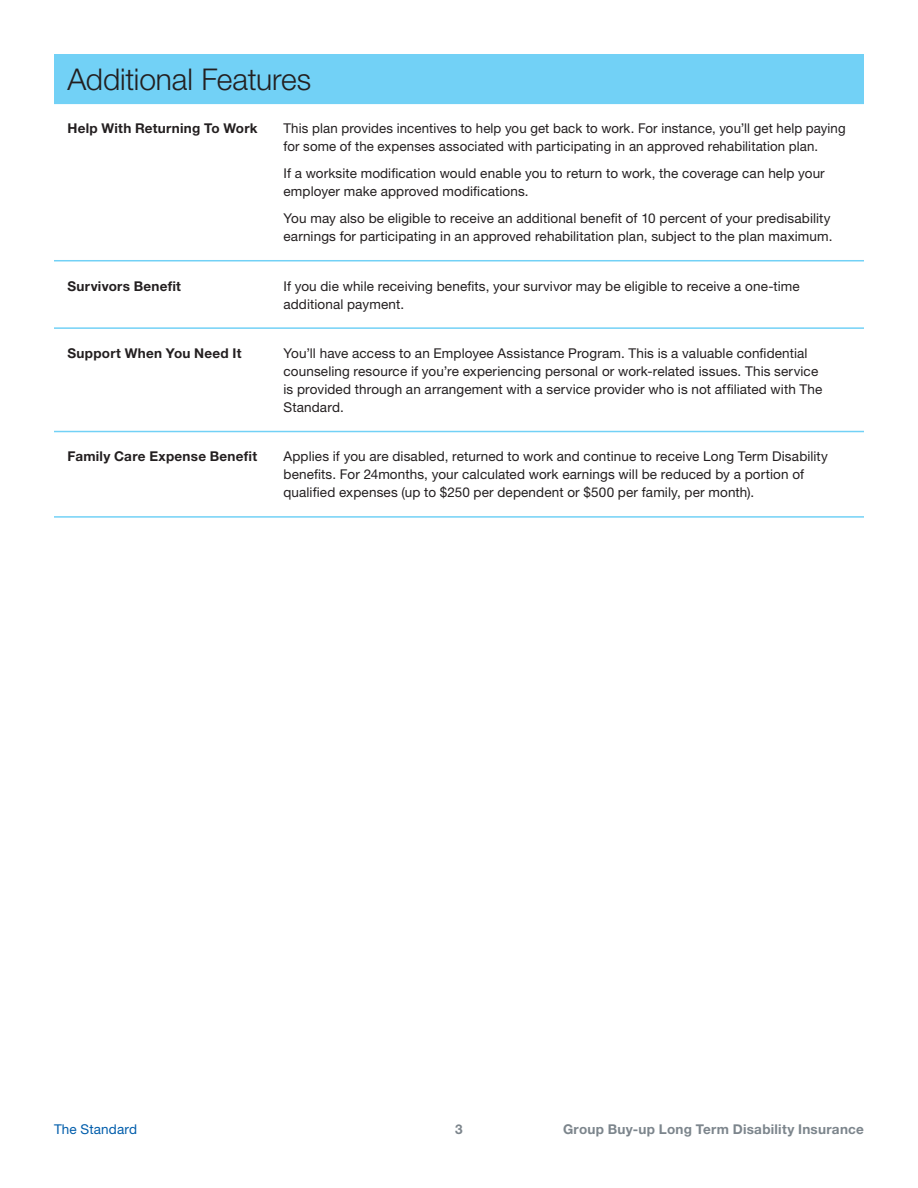
<style>
.page{position:relative;width:918px;height:1188px;background:#fff}
.page>*{position:absolute;margin:0;border:0;box-sizing:border-box;transform-origin:0 0}
.t1{font:300 30px "Helvetica Neue LT Std";letter-spacing:-.005em;color:#231f20}
.t2{font:13.5px/18px "Helvetica Neue LT Std";letter-spacing:.01em;color:#231f20}
.t3{font:700 13.5px "Helvetica Neue LT Std";letter-spacing:.02em;color:#231f20}
.t4{font:700 13.5px "Helvetica Neue LT Std";letter-spacing:.02em;color:#7c858c}
.t5{font:13.5px "Helvetica Neue LT Std";letter-spacing:.01em;color:#015dab}
</style>
<div class="page">
<div style="left:54px;top:55px;width:810px;height:48px;background:#72d1f6"></div>
<hr style="left:54px;top:54px;width:810px;height:2px;background:#72d1f6">
<hr style="left:54px;top:103px;width:810px;height:1px;background:#72d1f6">
<hr style="left:54px;top:260px;width:810px;height:1px;background:#72d1f6">
<hr style="left:54px;top:327px;width:810px;height:2px;background:#72d1f6">
<hr style="left:54px;top:431px;width:810px;height:1px;background:#72d1f6">
<hr style="left:54px;top:516px;width:810px;height:2px;background:#72d1f6">
<p class="t1" style="left:68px;top:61px;width:245px">Additional Features</p>
<p class="t3" style="left:68px;top:120px;width:192px">Help With Returning To Work</p>
<p class="t2" style="left:284px;top:119px;width:564px">This plan provides incentives to help you get back to work. For instance, you’ll get help paying for some of the expenses associated with participating in an approved rehabilitation plan.</p>
<p class="t2" style="left:284px;top:164px;width:543px">If a worksite modification would enable you to return to work, the coverage can help your employer make approved modifications.</p>
<p class="t2" style="left:284px;top:209px;width:551px">You may also be eligible to receive an additional benefit of 10 percent of your predisability earnings for participating in an approved rehabilitation plan, subject to the plan maximum.</p>
<p class="t3" style="left:68px;top:277px;width:115px">Survivors Benefit</p>
<p class="t2" style="left:284px;top:277px;width:518px">If you die while receiving benefits, your survivor may be eligible to receive a one-time additional payment.</p>
<p class="t3" style="left:68px;top:345px;width:175px">Support When You Need It</p>
<p class="t2" style="left:284px;top:344px;width:540px">You’ll have access to an Employee Assistance Program. This is a valuable confidential counseling resource if you’re experiencing personal or work-related issues. This service is provided through an arrangement with a service provider who is not affiliated with The Standard.</p>
<p class="t3" style="left:68px;top:448px;width:191px">Family Care Expense Benefit</p>
<p class="t2" style="left:284px;top:447px;width:546px">Applies if you are disabled, returned to work and continue to receive Long Term Disability benefits. For 24months, your calculated work earnings will be reduced by a portion of qualified expenses (up to $250 per dependent or $500 per family, per month).</p>
<p class="t5" style="left:54px;top:1121px;width:85px">The Standard</p>
<p class="t4" style="left:455px;top:1121px;width:9px">3</p>
<p class="t4" style="left:563px;top:1121px;width:302px">Group Buy-up Long Term Disability Insurance</p>
</div>
